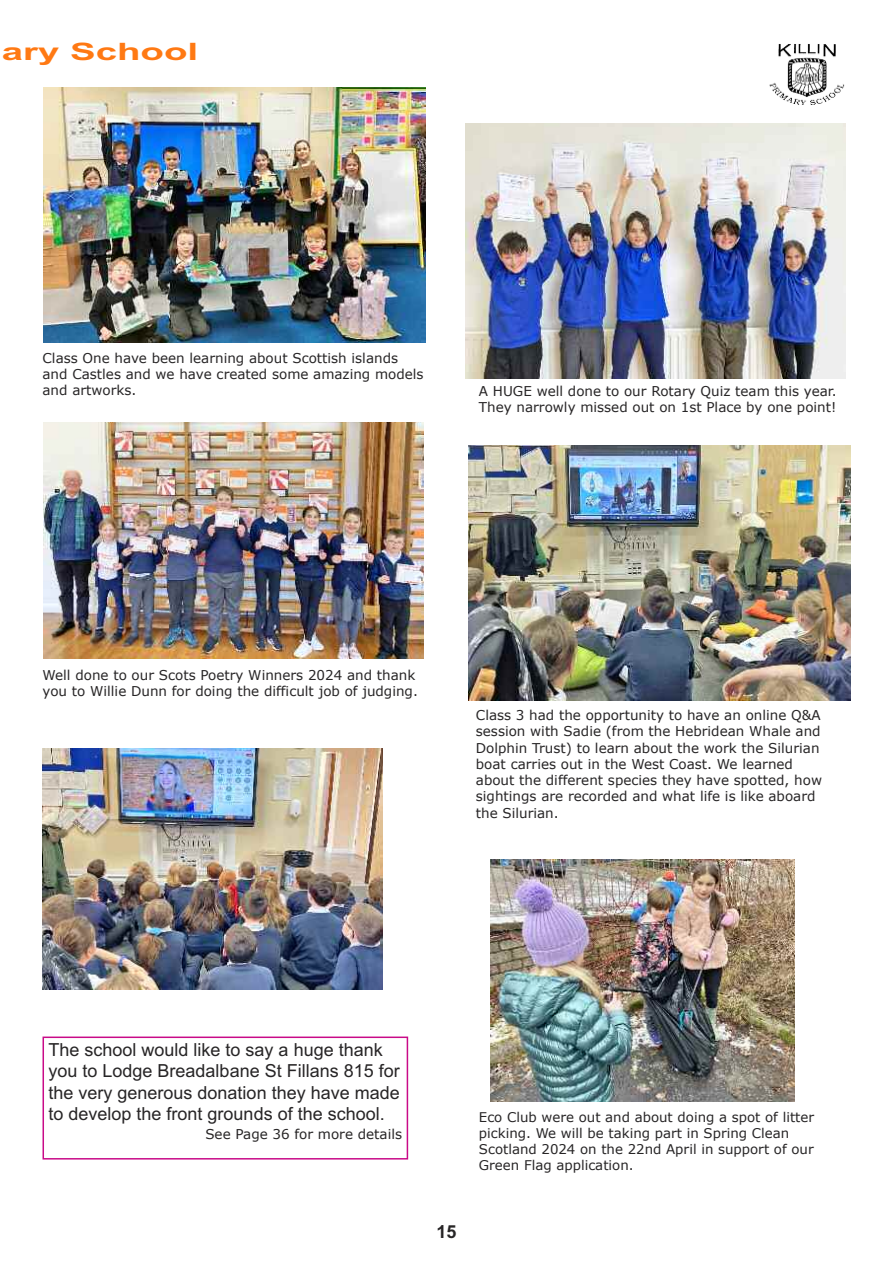
<style>
.page{position:relative;width:893px;height:1263px;background:#fff}
.page>*{position:absolute;margin:0;border:0;box-sizing:border-box;transform-origin:0 0}
.t1{font:700 24px "Arial";color:#ff7913;scale:1.6 1}
.t2{font:18px/21.6px "Arial";color:#272526}
.t3{font:700 18px "Arial";color:#272526}
.t4{font:13.5px/16.2px "Verdana";color:#272526}
.t5{font:13.35px/16px "Verdana";color:#272526}
</style>
<div class="page">
<img style="left:769px;top:44px;width:76px;height:61px">
<img style="left:465px;top:123px;width:381px;height:255px">
<img style="left:44px;top:88px;width:381px;height:255px">
<img style="left:468px;top:445px;width:382px;height:256px">
<img style="left:43px;top:423px;width:381px;height:236px">
<img style="left:490px;top:860px;width:304px;height:242px">
<img style="left:43px;top:749px;width:339px;height:241px">
<div style="left:43px;top:1036px;width:365px;height:123px;border:2px solid #c90b88"></div>
<h1 class="t1" style="left:2px;top:37px;width:124px">ary School</h1>
<p class="t4" style="left:43px;top:349px;width:383px">Class One have been learning about Scottish islands and Castles and we have created some amazing models and artworks.</p>
<p class="t4" style="left:479px;top:383px;width:359px">A HUGE well done to our Rotary Quiz team this year.<br>They narrowly missed out on 1st Place by one point!</p>
<p class="t4" style="left:43px;top:667px;width:377px">Well done to our Scots Poetry Winners 2024 and thank you to Willie Dunn for doing the difficult job of judging.</p>
<p class="t4" style="left:476px;top:707px;width:348px">Class 3 had the opportunity to have an online Q&amp;A session with Sadie (from the Hebridean Whale and Dolphin Trust) to learn about the work the Silurian boat carries out in the West Coast. We learned about the different species they have spotted, how sightings are recorded and what life is like aboard the Silurian.</p>
<h2 class="t2" style="left:49px;top:1039px;width:353px">The school would like to say a huge thank you to Lodge Breadalbane St Fillans 815 for the very generous donation they have made to develop the front grounds of the school.</h2>
<p class="t4" style="left:205px;top:1126px;width:198px">See Page 36 for more details</p>
<h2 class="t3" style="left:436px;top:1221px;width:22px">15</h2>
<p class="t5" style="left:479px;top:1109px;width:337px">Eco Club were out and about doing a spot of litter picking. We will be taking part in Spring Clean Scotland 2024 on the 22nd April in support of our Green Flag application.</p>
</div>
